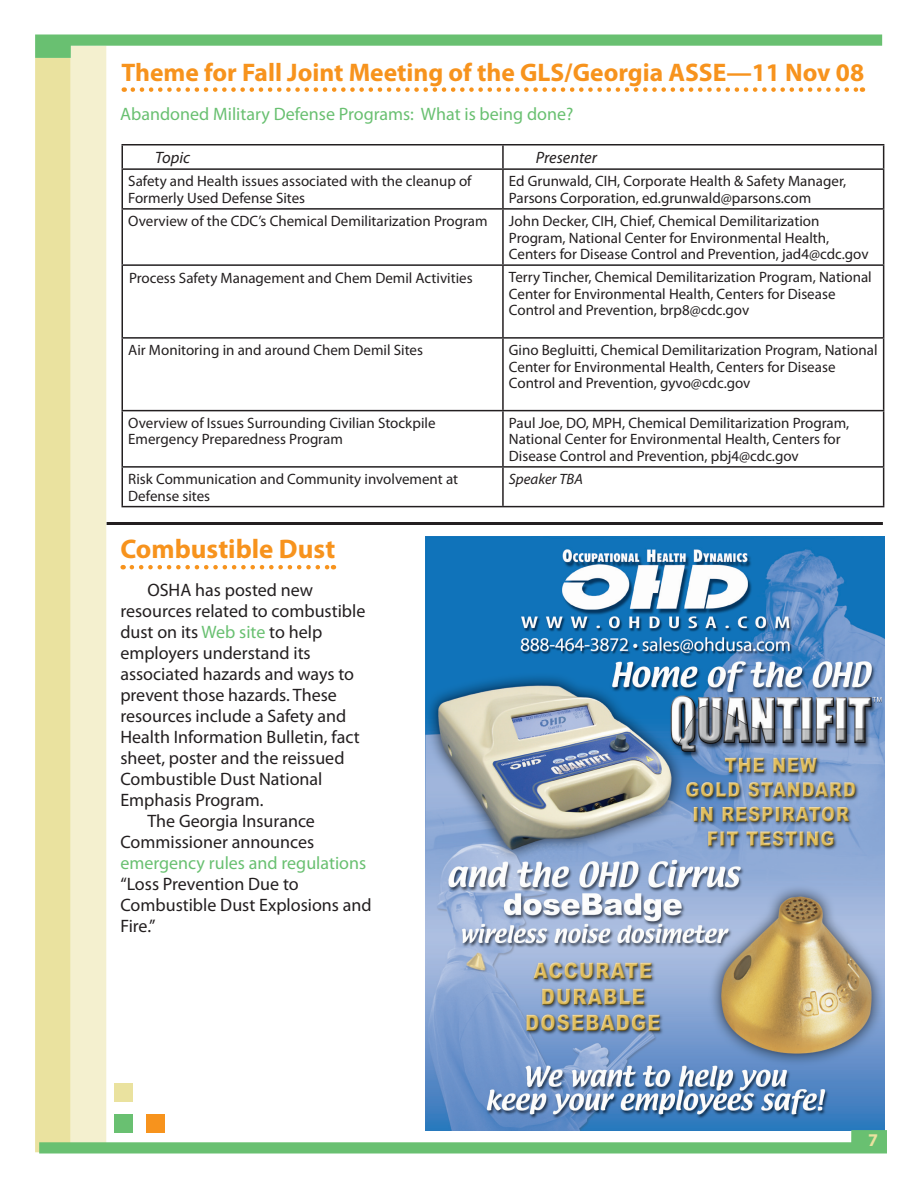
<style>
.page{position:relative;width:918px;height:1188px;background:#fff}
.page>*{position:absolute;margin:0;border:0;box-sizing:border-box;transform-origin:0 0}
.Headline{font:700 27px "Myriad Pro";color:#f7931d}
.Headline-2{font:700 25.5px "Myriad Pro";color:#f7931d}
.Body{font:18px/21px "Myriad Pro";color:#231f20}
.Body-2{font:18px "Myriad Pro";color:#69c071}
.t1{font:700 18px "Myriad Pro";color:#eae29f}
.Body_Italic{font:italic 16.5px "Myriad Pro";color:#231f20}
.Body-3{font:15px/16.5px "Myriad Pro";color:#231f20}
.Body_Italic-2{font:italic 15px "Myriad Pro";color:#231f20}
.s1{color:#69c071}
</style>
<div class="page">
<div style="left:114px;top:1115px;width:19px;height:18px;background:#69c071"></div>
<div style="left:114px;top:1083px;width:19px;height:18px;background:#eae29f"></div>
<div style="left:146px;top:1115px;width:19px;height:18px;background:#f7931d"></div>
<hr style="left:106px;top:522px;width:777px;height:3px;background:#231f20">
<hr style="left:122px;top:144px;width:381px;height:2px;background:#231f20">
<svg style="left:122px;top:146px;width:1px;height:22px"></svg>
<hr style="left:503px;top:144px;width:381px;height:2px;background:#231f20">
<hr style="left:502px;top:146px;width:2px;height:22px;background:#231f20">
<svg style="left:883px;top:146px;width:1px;height:22px"></svg>
<hr style="left:122px;top:168px;width:381px;height:2px;background:#231f20">
<hr style="left:122px;top:170px;width:1px;height:38px;background:#231f20">
<hr style="left:503px;top:168px;width:381px;height:2px;background:#231f20">
<hr style="left:502px;top:170px;width:2px;height:38px;background:#231f20">
<hr style="left:883px;top:170px;width:1px;height:38px;background:#231f20">
<hr style="left:122px;top:208px;width:381px;height:2px;background:#231f20">
<hr style="left:122px;top:210px;width:1px;height:54px;background:#231f20">
<hr style="left:503px;top:208px;width:381px;height:2px;background:#231f20">
<hr style="left:502px;top:210px;width:2px;height:54px;background:#231f20">
<hr style="left:883px;top:210px;width:1px;height:54px;background:#231f20">
<hr style="left:122px;top:264px;width:381px;height:2px;background:#231f20">
<hr style="left:122px;top:266px;width:1px;height:71px;background:#231f20">
<hr style="left:503px;top:264px;width:381px;height:2px;background:#231f20">
<hr style="left:502px;top:266px;width:2px;height:71px;background:#231f20">
<hr style="left:883px;top:266px;width:1px;height:71px;background:#231f20">
<hr style="left:122px;top:337px;width:381px;height:2px;background:#231f20">
<hr style="left:122px;top:339px;width:1px;height:71px;background:#231f20">
<hr style="left:503px;top:337px;width:381px;height:2px;background:#231f20">
<hr style="left:502px;top:339px;width:2px;height:71px;background:#231f20">
<hr style="left:883px;top:339px;width:1px;height:71px;background:#231f20">
<hr style="left:122px;top:410px;width:381px;height:1px;background:#231f20">
<hr style="left:122px;top:411px;width:1px;height:55px;background:#231f20">
<hr style="left:503px;top:410px;width:381px;height:1px;background:#231f20">
<hr style="left:502px;top:411px;width:2px;height:55px;background:#231f20">
<hr style="left:883px;top:411px;width:1px;height:55px;background:#231f20">
<hr style="left:122px;top:466px;width:381px;height:2px;background:#231f20">
<hr style="left:122px;top:468px;width:1px;height:38px;background:#231f20">
<hr style="left:503px;top:466px;width:381px;height:2px;background:#231f20">
<hr style="left:502px;top:468px;width:2px;height:38px;background:#231f20">
<hr style="left:883px;top:468px;width:1px;height:38px;background:#231f20">
<hr style="left:122px;top:506px;width:381px;height:1px;background:#231f20">
<hr style="left:503px;top:506px;width:381px;height:1px;background:#231f20">
<svg style="left:133px;top:87px;width:730px;height:5px"></svg>
<img style="left:425px;top:537px;width:459px;height:593px">
<div style="left:35px;top:58px;width:36px;height:1094px;background:#eae29f"></div>
<div style="left:71px;top:46px;width:35px;height:1106px;background:#f4f0cf"></div>
<svg style="left:39px;top:1130px;width:848px;height:24px"></svg>
<svg style="left:35px;top:34px;width:847px;height:24px"></svg>
<svg style="left:132px;top:565px;width:202px;height:4px"></svg>
<p class="Headline-2" style="left:122px;top:55px;width:744px">Theme for Fall Joint Meeting of the GLS/Georgia ASSE—11 Nov 08</p>
<p class="Body-2" style="left:120px;top:103px;width:455px">Abandoned Military Defense Programs: What is being done?</p>
<p class="Body_Italic" style="left:155px;top:147px;width:36px">Topic</p>
<p class="Body_Italic" style="left:536px;top:147px;width:63px">Presenter</p>
<p class="Body-3" style="left:128px;top:173px;width:345px">Safety and Health issues associated with the cleanup of<br>Formerly Used Defense Sites</p>
<p class="Body-3" style="left:509px;top:173px;width:339px">Ed Grunwald, CIH, Corporate Health &amp; Safety Manager,<br>Parsons Corporation, ed.grunwald@parsons.com</p>
<p class="Body-3" style="left:128px;top:213px;width:361px">Overview of the CDC’s Chemical Demilitarization Program</p>
<p class="Body-3" style="left:509px;top:213px;width:361px">John Decker, CIH, Chief, Chemical Demilitarization<br>Program, National Center for Environmental Health,<br>Centers for Disease Control and Prevention, jad4@cdc.gov</p>
<p class="Body-3" style="left:129px;top:270px;width:345px">Process Safety Management and Chem Demil Activities</p>
<p class="Body-3" style="left:509px;top:269px;width:364px">Terry Tincher, Chemical Demilitarization Program, National<br>Center for Environmental Health, Centers for Disease<br>Control and Prevention, brp8@cdc.gov</p>
<p class="Body-3" style="left:128px;top:342px;width:296px">Air Monitoring in and around Chem Demil Sites</p>
<p class="Body-3" style="left:509px;top:342px;width:370px">Gino Begluitti, Chemical Demilitarization Program, National<br>Center for Environmental Health, Centers for Disease<br>Control and Prevention, gyvo@cdc.gov</p>
<p class="Body-3" style="left:128px;top:414px;width:309px">Overview of Issues Surrounding Civilian Stockpile<br>Emergency Preparedness Program</p>
<p class="Body-3" style="left:509px;top:414px;width:342px">Paul Joe, DO, MPH, Chemical Demilitarization Program,<br>National Center for Environmental Health, Centers for<br>Disease Control and Prevention, pbj4@cdc.gov</p>
<p class="Body-3" style="left:128px;top:471px;width:331px">Risk Communication and Community involvement at<br>Defense sites</p>
<p class="Body_Italic-2" style="left:509px;top:470px;width:75px">Speaker TBA</p>
<p class="Headline" style="left:120px;top:532px;width:216px">Combustible Dust</p>
<p class="Body" style="left:120px;top:580px;width:247px;text-indent:27px">OSHA has posted new resources related to combustible dust on its <span class="s1">Web site</span> to help employers understand its associated hazards and ways to prevent those hazards. These resources include a Safety and<br>Health Information Bulletin, fact sheet, poster and the reissued<br>Combustible Dust National<br>Emphasis Program.</p>
<p class="Body" style="left:120px;top:811px;width:253px;text-indent:27px">The Georgia Insurance<br>Commissioner announces <span class="s1">emergency rules and regulations </span>“Loss Prevention Due to<br>Combustible Dust Explosions and<br>Fire.”</p>
<p class="t1" style="left:853px;top:1128px;width:27px">3 7</p>
</div>
